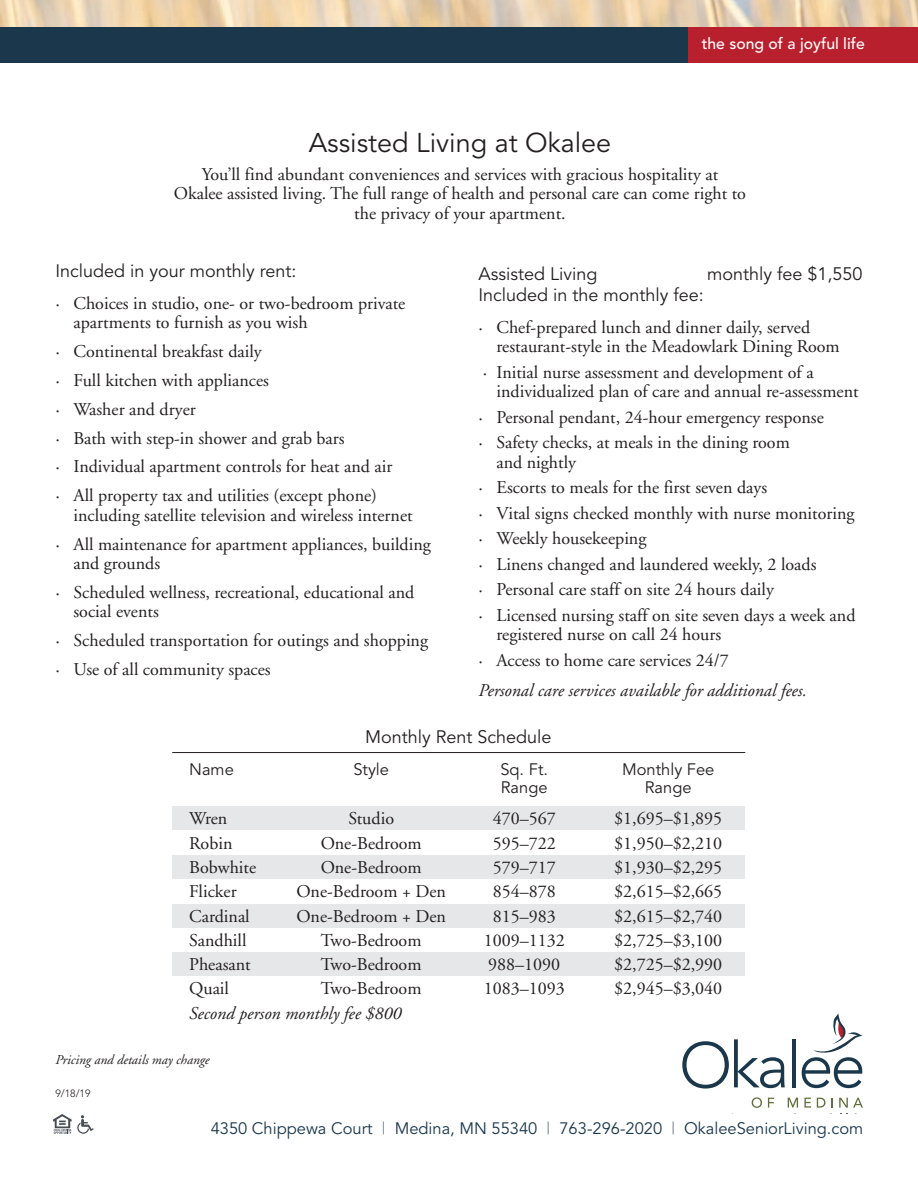
<style>
.page{position:relative;width:918px;height:1188px;background:#fff}
.page>*{position:absolute;margin:0;border:0;box-sizing:border-box;transform-origin:0 0}
.t1{font:27px "Avenir";color:#231f20}
.t2{font:18px/19.5px "Adobe Garamond";color:#231f20}
.t3{font:18px "Avenir";color:#231f20}
.t4{font:italic 18px "Adobe Garamond";color:#231f20}
.t5{font:16.5px "Avenir";color:#1a374b}
.t6{font:16.5px "Avenir";color:#231f20}
.t7{font:500 15.75px "Avenir";color:#fff}
.t8{font:italic 13.5px "Adobe Garamond";color:#231f20}
.t9{font:300 10.5px "Avenir";color:#231f20}
.s1{color:#768393}
</style>
<div class="page">
<div style="left:0;top:27px;width:688px;height:36px;background:#1a374b"></div>
<img style="left:0;top:0;width:918px;height:27px">
<svg style="left:682px;top:1039px;width:103px;height:50px"></svg>
<hr style="left:792px;top:1039px;width:4px;height:48px;background:#1a374b">
<svg style="left:802px;top:1014px;width:61px;height:74px"></svg>
<svg style="left:752px;top:1097px;width:10px;height:11px"></svg>
<svg style="left:768px;top:1098px;width:6px;height:10px"></svg>
<svg style="left:788px;top:1098px;width:10px;height:10px"></svg>
<svg style="left:804px;top:1098px;width:7px;height:10px"></svg>
<svg style="left:817px;top:1098px;width:8px;height:10px"></svg>
<svg style="left:831px;top:1098px;width:2px;height:10px"></svg>
<svg style="left:839px;top:1098px;width:24px;height:10px"></svg>
<div style="left:688px;top:27px;width:230px;height:36px;background:#b9202e"></div>
<svg style="left:53px;top:1114px;width:41px;height:20px"></svg>
<div style="left:172px;top:855px;width:573px;height:24px;background:#e6e7e9"></div>
<div style="left:172px;top:905px;width:573px;height:23px;background:#e6e7e9"></div>
<div style="left:172px;top:953px;width:573px;height:23px;background:#e6e7e9"></div>
<div style="left:172px;top:806px;width:573px;height:24px;background:#e6e7e9"></div>
<hr style="left:172px;top:752px;width:573px;height:1px;background:#231f20">
<p class="t7" style="left:702px;top:38px;width:165px">the song of a joyful life</p>
<p class="t1" style="left:309px;top:131px;width:304px">Assisted Living at Okalee</p>
<p class="t2" style="left:174px;top:166px;width:573px;text-align:center">You’ll find abundant conveniences and services with gracious hospitality at<br>Okalee assisted living. The full range of health and personal care can come right to the privacy of your apartment.</p>
<p class="t3" style="left:55px;top:264px;width:243px">Included in your monthly rent:</p>
<p class="t2" style="left:73px;top:295px;width:333px;text-indent:-18px">· Choices in studio, one- or two-bedroom private apartments to furnish as you wish</p>
<p class="t2" style="left:55px;top:343px;width:208px">· Continental breakfast daily</p>
<p class="t2" style="left:55px;top:372px;width:215px">· Full kitchen with appliances</p>
<p class="t2" style="left:55px;top:401px;width:142px">· Washer and dryer</p>
<p class="t2" style="left:55px;top:430px;width:291px">· Bath with step-in shower and grab bars</p>
<p class="t2" style="left:55px;top:459px;width:338px">· Individual apartment controls for heat and air</p>
<p class="t2" style="left:73px;top:487px;width:341px;text-indent:-18px">· All property tax and utilities (except phone) including satellite television and wireless internet</p>
<p class="t2" style="left:73px;top:536px;width:359px;text-indent:-18px">· All maintenance for apartment appliances, building and grounds</p>
<p class="t2" style="left:73px;top:584px;width:342px;text-indent:-18px">· Scheduled wellness, recreational, educational and social events</p>
<p class="t2" style="left:55px;top:632px;width:374px">· Scheduled transportation for outings and shopping</p>
<p class="t2" style="left:55px;top:661px;width:217px">· Use of all community spaces</p>
<p class="t3" style="left:478px;top:267px;width:120px">Assisted Living</p>
<p class="t3" style="left:707px;top:267px;width:157px">monthly fee $1,550</p>
<p class="t3" style="left:478px;top:288px;width:227px">Included in the monthly fee:</p>
<p class="t2" style="left:496px;top:319px;width:345px;text-indent:-18px">· Chef-prepared lunch and dinner daily, served restaurant-style in the Meadowlark Dining Room</p>
<p class="t2" style="left:496px;top:364px;width:364px;text-indent:-14px">· Initial nurse assessment and development of a individualized plan of care and annual re-assessment</p>
<p class="t2" style="left:478px;top:409px;width:347px">· Personal pendant, 24-hour emergency response</p>
<p class="t2" style="left:496px;top:435px;width:295px;text-indent:-18px">· Safety checks, at meals in the dining room and nightly</p>
<p class="t2" style="left:478px;top:480px;width:290px">· Escorts to meals for the first seven days</p>
<p class="t2" style="left:478px;top:505px;width:378px">· Vital signs checked monthly with nurse monitoring</p>
<p class="t2" style="left:478px;top:531px;width:169px">· Weekly housekeeping</p>
<p class="t2" style="left:478px;top:556px;width:340px">· Linens changed and laundered weekly, 2 loads</p>
<p class="t2" style="left:478px;top:582px;width:297px">· Personal care staff on site 24 hours daily</p>
<p class="t2" style="left:496px;top:607px;width:361px;text-indent:-18px">· Licensed nursing staff on site seven days a week and registered nurse on call 24 hours</p>
<p class="t2" style="left:478px;top:652px;width:252px">· Access to home care services 24/7</p>
<p class="t4" style="left:478px;top:683px;width:330px">Personal care services available for additional fees.</p>
<p class="t3" style="left:365px;top:729px;width:188px">Monthly Rent Schedule</p>
<p class="t6" style="left:189px;top:762px;width:46px">Name</p>
<p class="t6" style="left:353px;top:762px;width:37px">Style</p>
<p class="t6" style="left:500px;top:762px;width:49px">Sq. Ft.</p>
<p class="t6" style="left:622px;top:762px;width:94px">Monthly Fee</p>
<p class="t6" style="left:501px;top:780px;width:48px">Range</p>
<p class="t6" style="left:645px;top:780px;width:48px">Range</p>
<p class="t2" style="left:189px;top:811px;width:40px">Wren</p>
<p class="t2" style="left:348px;top:811px;width:47px">Studio</p>
<p class="t2" style="left:493px;top:811px;width:64px">470–567</p>
<p class="t2" style="left:614px;top:811px;width:109px">$1,695–$1,895</p>
<p class="t2" style="left:189px;top:835px;width:45px">Robin</p>
<p class="t2" style="left:321px;top:835px;width:103px">One-Bedroom</p>
<p class="t2" style="left:493px;top:835px;width:64px">595–722</p>
<p class="t2" style="left:614px;top:835px;width:109px">$1,950–$2,210</p>
<p class="t2" style="left:189px;top:859px;width:68px">Bobwhite</p>
<p class="t2" style="left:321px;top:859px;width:103px">One-Bedroom</p>
<p class="t2" style="left:493px;top:859px;width:64px">579–717</p>
<p class="t2" style="left:614px;top:859px;width:109px">$1,930–$2,295</p>
<p class="t2" style="left:189px;top:883px;width:49px">Flicker</p>
<p class="t2" style="left:296px;top:883px;width:151px">One-Bedroom + Den</p>
<p class="t2" style="left:493px;top:883px;width:64px">854–878</p>
<p class="t2" style="left:614px;top:883px;width:109px">$2,615–$2,665</p>
<p class="t2" style="left:189px;top:908px;width:62px">Cardinal</p>
<p class="t2" style="left:296px;top:908px;width:151px">One-Bedroom + Den</p>
<p class="t2" style="left:493px;top:908px;width:64px">815–983</p>
<p class="t2" style="left:614px;top:908px;width:109px">$2,615–$2,740</p>
<p class="t2" style="left:189px;top:932px;width:59px">Sandhill</p>
<p class="t2" style="left:321px;top:932px;width:102px">Two-Bedroom</p>
<p class="t2" style="left:484px;top:932px;width:82px">1009–1132</p>
<p class="t2" style="left:614px;top:932px;width:109px">$2,725–$3,100</p>
<p class="t2" style="left:189px;top:956px;width:63px">Pheasant</p>
<p class="t2" style="left:321px;top:956px;width:102px">Two-Bedroom</p>
<p class="t2" style="left:488px;top:956px;width:73px">988–1090</p>
<p class="t2" style="left:614px;top:956px;width:109px">$2,725–$2,990</p>
<p class="t2" style="left:189px;top:981px;width:41px">Quail</p>
<p class="t2" style="left:321px;top:981px;width:102px">Two-Bedroom</p>
<p class="t2" style="left:484px;top:981px;width:82px">1083–1093</p>
<p class="t2" style="left:614px;top:981px;width:109px">$2,945–$3,040</p>
<p class="t4" style="left:189px;top:1006px;width:214px">Second person monthly fee $800</p>
<p class="t8" style="left:56px;top:1054px;width:156px">Pricing and details may change</p>
<p class="t9" style="left:56px;top:1089px;width:37px">9/18/19</p>
<p class="t5" style="left:211px;top:1121px;width:654px">4350 Chippewa Court <span class="s1">|</span> Medina, MN 55340 <span class="s1">|</span> 763-296-2020 <span class="s1">|</span> OkaleeSeniorLiving.com</p>
</div>
